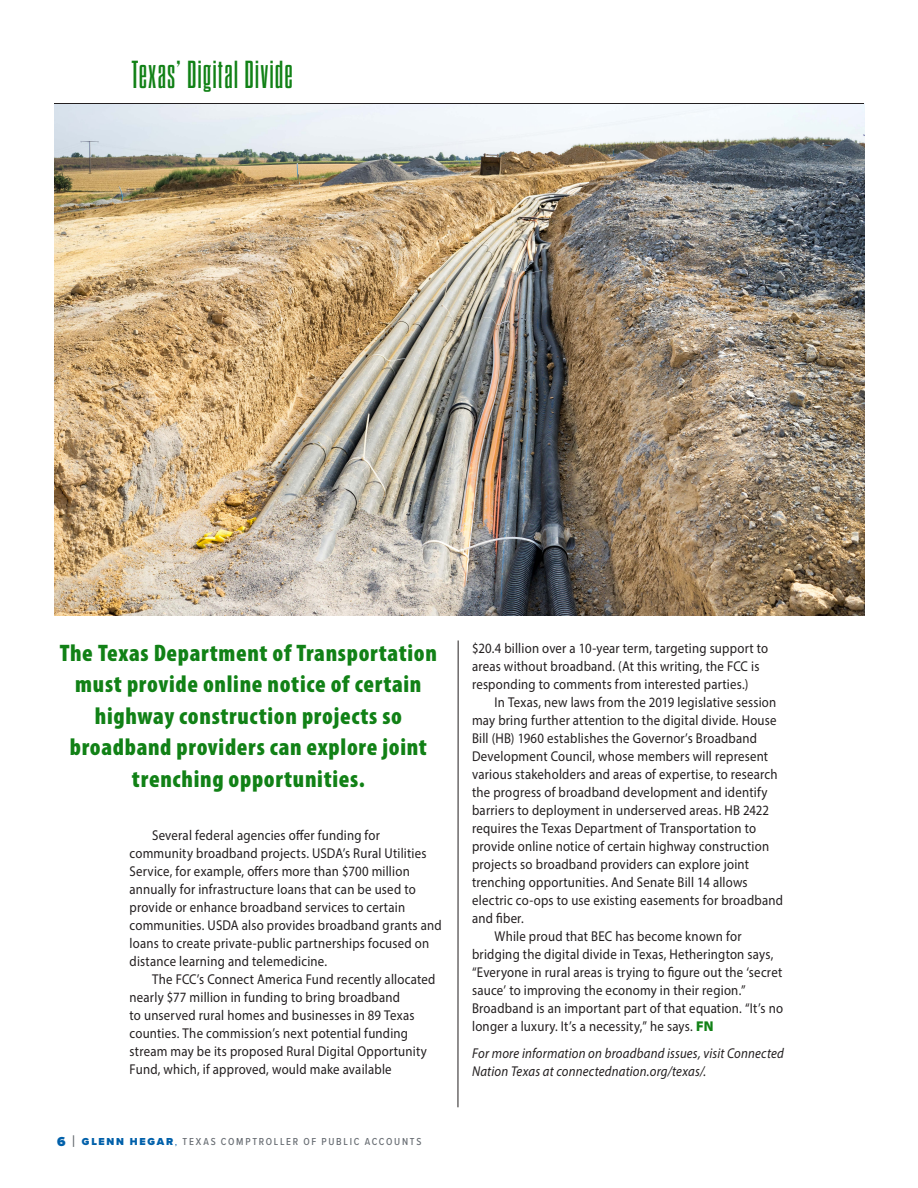
<style>
.page{position:relative;width:918px;height:1188px;background:#fff}
.page>*{position:absolute;margin:0;border:0;box-sizing:border-box;transform-origin:0 0}
.so_inside_storyHead{font:700 39px "Dharma Gothic C";letter-spacing:.04em;color:#118116;scale:1.1 1}
.rainy__pull_quote{font:900 condensed 24px/31.5px "Myriad Pro";letter-spacing:.03em;color:#118116;text-align:center}
.so_body_indent{font:14.25px/18px "Myriad Pro";letter-spacing:.015em;color:#231f20;scale:.9 1}
.so_body_indent-2{font:italic 14.25px/18px "Myriad Pro";letter-spacing:.015em;color:#231f20;scale:.9 1}
.t1{font:500 10.5px "Proxima Nova Cond";letter-spacing:.16em;color:#676c72}
.s1{font-family:"Proxima Nova";font-weight:900;font-size:13.5px;color:#0060aa}
.s2{font-family:"Roboto Slab";font-weight:400;font-size:13.5px}
.s3{font-family:"Proxima Nova";font-weight:900;color:#0060aa}
.s4{font-weight:400;color:#0060aa}
.s5{font-weight:900;font-stretch:semi-expanded;color:#118116}
</style>
<div class="page">
<img style="left:54px;top:104px;width:810px;height:511px">
<hr style="left:458px;top:640px;width:1px;height:467px;background:#231f20">
<hr style="left:54px;top:103px;width:810px;height:1px;background:#231f20">
<p class="so_inside_storyHead" style="left:132px;top:57px;width:148px">Texas’ Digital Divide</p>
<p class="rainy__pull_quote" style="left:60px;top:636px;width:379px">The Texas Department of Transportation must provide online notice of certain highway construction projects so broadband providers can explore joint trenching opportunities.</p>
<p class="so_body_indent" style="left:130px;top:826px;width:348px;text-indent:22px">Several federal agencies offer funding for community broadband projects. USDA’s Rural Utilities Service, for example, offers more than $700 million annually for infrastructure loans that can be used to provide or enhance broadband services to certain communities. USDA also provides broadband grants and loans to create private-public partnerships focused on distance learning and telemedicine.</p>
<p class="so_body_indent" style="left:130px;top:970px;width:341px;text-indent:22px">The FCC’s Connect America Fund recently allocated nearly $77 million in funding to bring broadband<br>to unserved rural homes and businesses in 89 Texas counties. The commission’s next potential funding stream may be its proposed Rural Digital Opportunity Fund, which, if approved, would make available</p>
<p class="t1" style="left:57px;top:1134px;width:366px"><span class="s1">6</span> <span class="s2">|</span> <span class="s3">GLENN HEGAR</span><span class="s4">,</span> TEXAS COMPTROLLER OF PUBLIC ACCOUNTS</p>
<p class="so_body_indent" style="left:472px;top:639px;width:331px">$20.4 billion over a 10-year term, targeting support to areas without broadband. (At this writing, the FCC is responding to comments from interested parties.)</p>
<p class="so_body_indent" style="left:472px;top:693px;width:347px;text-indent:22px">In Texas, new laws from the 2019 legislative session may bring further attention to the digital divide. House Bill (HB) 1960 establishes the Governor’s Broadband Development Council, whose members will represent various stakeholders and areas of expertise, to research the progress of broadband development and identify barriers to deployment in underserved areas. HB 2422 requires the Texas Department of Transportation to provide online notice of certain highway construction projects so broadband providers can explore joint trenching opportunities. And Senate Bill 14 allows electric co-ops to use existing easements for broadband and fiber.</p>
<p class="so_body_indent" style="left:472px;top:927px;width:347px;text-indent:22px">While proud that BEC has become known for bridging the digital divide in Texas, Hetherington says, “Everyone in rural areas is trying to figure out the ‘secret sauce’ to improving the economy in their region.” Broadband is an important part of that equation. “It’s no longer a luxury. It’s a necessity,” he says. <span class="s5">FN</span></p>
<p class="so_body_indent-2" style="left:472px;top:1044px;width:348px">For more information on broadband issues, visit Connected<br>Nation Texas at connectednation.org/texas/.</p>
</div>
